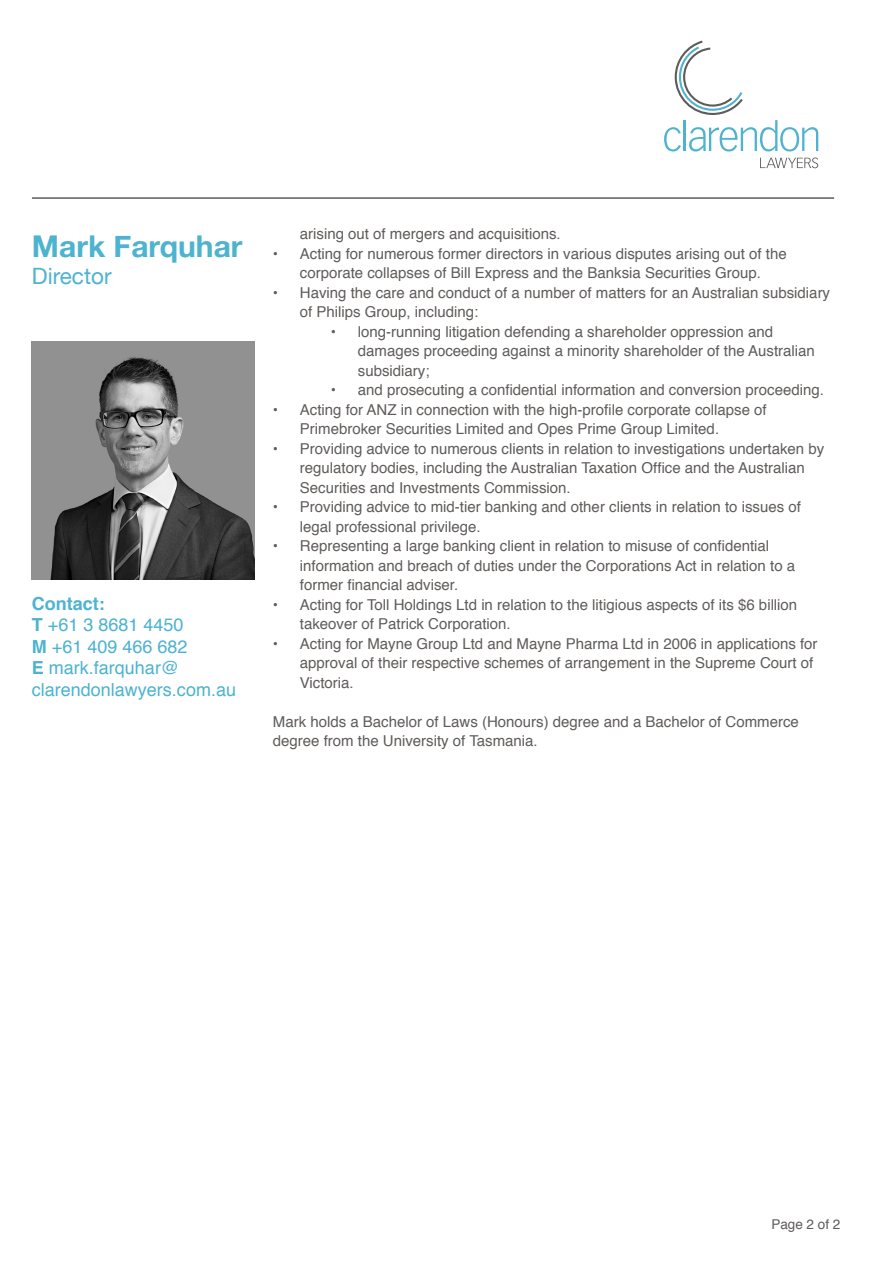
<style>
.page{position:relative;width:893px;height:1263px;background:#fff}
.page>*{position:absolute;margin:0;border:0;box-sizing:border-box;transform-origin:0 0}
.t1{font:700 30px "Helvetica Neue";color:#4db3cf}
.t2{font:22.5px "Helvetica Neue";color:#4db3cf}
.t3{font:18px/21.6px "Helvetica";color:#4db3cf}
.t4{font:15px/19.5px "Helvetica";color:#5f5c5a}
.t5{font:13.5px "Helvetica";color:#5f5c5b}
.s1{font-weight:700}
</style>
<div class="page">
<img style="left:32px;top:342px;width:222px;height:237px">
<hr style="left:32px;top:197px;width:802px;height:2px;background:#5f5c5a">
<svg style="left:760px;top:157px;width:58px;height:11px"></svg>
<svg style="left:664px;top:41px;width:154px;height:110px"></svg>
<h1 class="t1" style="left:32px;top:223px;width:212px">Mark Farquhar</h1>
<h2 class="t2" style="left:32px;top:260px;width:81px">Director</h2>
<p class="t3" style="left:32px;top:593px;width:206px"><span class="s1">Contact:<br>T</span> +61 3 8681 4450<br><span class="s1">M</span> +61 409 466 682<br><span class="s1">E</span> mark.farquhar@ clarendonlawyers.com.au</p>
<p class="t4" style="left:300px;top:224px;width:262px">arising out of mergers and acquisitions.</p>
<p class="t4" style="left:273px;top:244px;width:515px;text-align:center">• Acting for numerous former directors in various disputes arising out of the corporate collapses of Bill Express and the Banksia Securities Group.</p>
<p class="t4" style="left:300px;top:283px;width:532px;text-indent:-27px">• Having the care and conduct of a number of matters for an Australian subsidiary of Philips Group, including:</p>
<p class="t4" style="left:358px;top:322px;width:458px;text-indent:-27px">• long-running litigation defending a shareholder oppression and damages proceeding against a minority shareholder of the Australian subsidiary;</p>
<p class="t4" style="left:331px;top:380px;width:495px">• and prosecuting a confidential information and conversion proceeding.</p>
<p class="t4" style="left:300px;top:400px;width:468px;text-indent:-27px">• Acting for ANZ in connection with the high-profile corporate collapse of<br>Primebroker Securities Limited and Opes Prime Group Limited.</p>
<p class="t4" style="left:300px;top:439px;width:526px;text-indent:-27px">• Providing advice to numerous clients in relation to investigations undertaken by regulatory bodies, including the Australian Taxation Office and the Australian<br>Securities and Investments Commission.</p>
<p class="t4" style="left:300px;top:497px;width:503px;text-indent:-27px">• Providing advice to mid-tier banking and other clients in relation to issues of legal professional privilege.</p>
<p class="t4" style="left:300px;top:536px;width:497px;text-indent:-27px">• Representing a large banking client in relation to misuse of confidential information and breach of duties under the Corporations Act in relation to a former financial adviser.</p>
<p class="t4" style="left:300px;top:595px;width:499px;text-indent:-27px">• Acting for Toll Holdings Ltd in relation to the litigious aspects of its $6 billion takeover of Patrick Corporation.</p>
<p class="t4" style="left:300px;top:634px;width:519px;text-indent:-27px">• Acting for Mayne Group Ltd and Mayne Pharma Ltd in 2006 in applications for approval of their respective schemes of arrangement in the Supreme Court of<br>Victoria.</p>
<p class="t4" style="left:273px;top:712px;width:528px">Mark holds a Bachelor of Laws (Honours) degree and a Bachelor of Commerce degree from the University of Tasmania.</p>
<p class="t5" style="left:771px;top:1214px;width:71px">Page 2 of 2</p>
</div>
